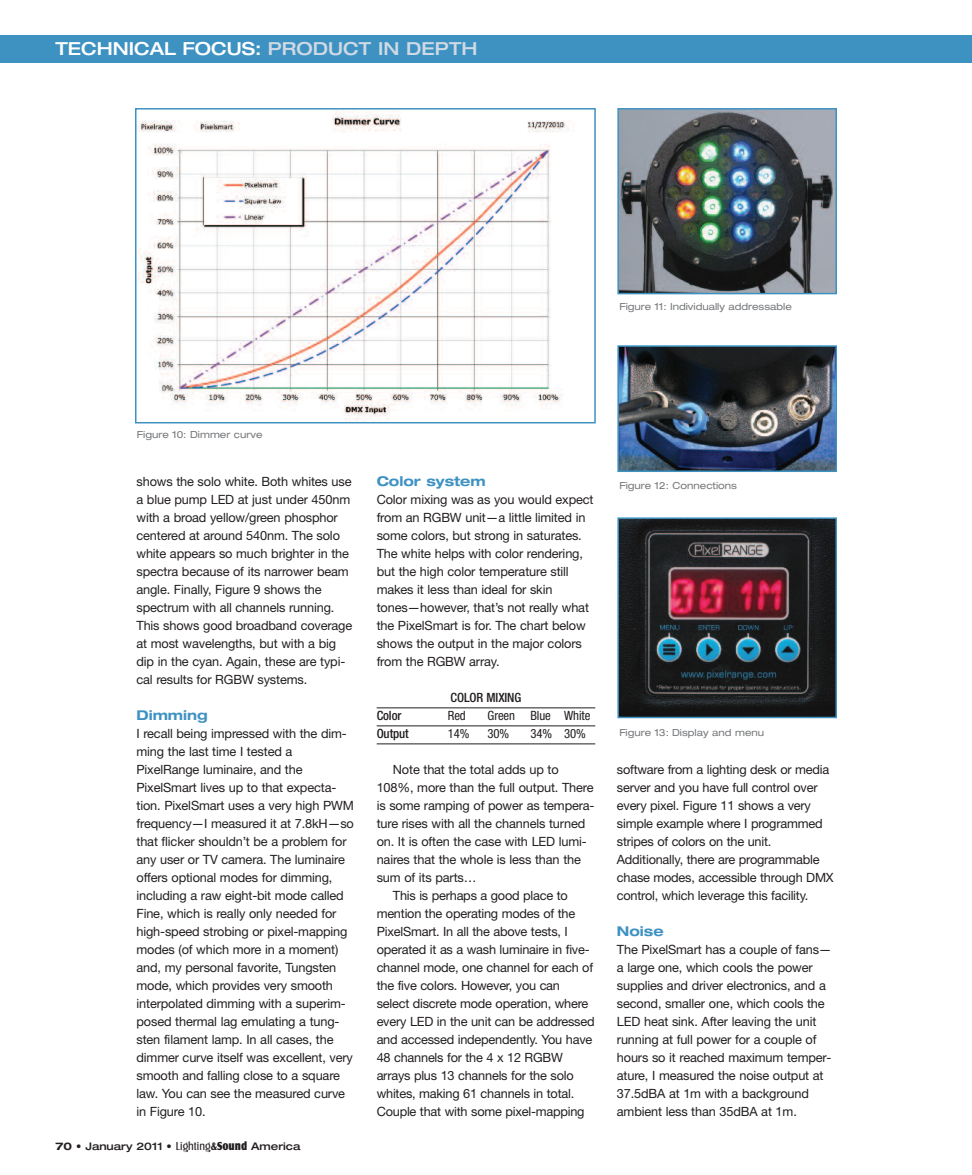
<style>
.page{position:relative;width:972px;height:1175px;background:#fff}
.page>*{position:absolute;margin:0;border:0;box-sizing:border-box;transform-origin:0 0}
.t1{font:500 expanded 18px "Helvetica Neue";color:#fff}
.t2{font:700 expanded 13.5px "Helvetica Neue";color:#3e92c2}
.t3{font:12.75px/18px "Helvetica Neue";letter-spacing:-.01em;color:#231f20}
.t4{font:condensed 12.75px "Helvetica Neue";letter-spacing:-.01em;color:#231f20}
.t5{font:500 condensed 12.75px "Helvetica Neue";letter-spacing:-.01em;color:#231f20}
.t6{font:500 expanded 10.5px "Helvetica Neue";color:#231f20}
.t7{font:expanded 9.75px "Helvetica Neue";color:#76787b}
.s1{color:#ced9e4}
.s2{font-weight:700}
.s3{font-family:"Castle T";font-weight:400;font-stretch:normal;font-size:12px}
.s4{font-family:"Castle T";font-weight:700;font-stretch:normal;font-size:12px}
.s5{font-family:"Castle T Ultr";font-weight:400;font-stretch:normal;font-size:12px}
</style>
<div class="page">
<div style="left:0;top:36px;width:972px;height:27px;background:#3e92c2"></div>
<hr style="left:377px;top:707px;width:218px;height:1px;background:#231f20">
<hr style="left:377px;top:725px;width:218px;height:1px;background:#231f20">
<hr style="left:377px;top:743px;width:218px;height:1px;background:#231f20">
<img style="left:138px;top:111px;width:436px;height:309px">
<div style="left:135px;top:108px;width:461px;height:315px;border:2px solid #3e92c2"></div>
<img style="left:620px;top:111px;width:214px;height:180px">
<div style="left:617px;top:108px;width:220px;height:186px;border:2px solid #3e92c2"></div>
<img style="left:620px;top:348px;width:214px;height:121px">
<div style="left:617px;top:345px;width:220px;height:127px;border:2px solid #3e92c2"></div>
<img style="left:620px;top:520px;width:214px;height:195px">
<div style="left:617px;top:517px;width:220px;height:201px;border:2px solid #3e92c2"></div>
<h1 class="t1" style="left:56px;top:42px;width:423px">TECHNICAL FOCUS: <span class="s1">PRODUCT IN DEPTH</span></h1>
<p class="t7" style="left:619px;top:303px;width:174px">Figure 11: Individually addressable</p>
<p class="t7" style="left:137px;top:431px;width:127px">Figure 10: Dimmer curve</p>
<p class="t3" style="left:136px;top:474px;width:217px">shows the solo white. Both whites use a blue pump LED at just under 450nm with a broad yellow/green phosphor centered at around 540nm. The solo white appears so much brighter in the spectra because of its narrower beam angle. Finally, Figure 9 shows the spectrum with all channels running.<br>This shows good broadband coverage at most wavelengths, but with a big dip in the cyan. Again, these are typi&shy;cal results for RGBW systems.</p>
<p class="t2" style="left:136px;top:710px;width:73px">Dimming</p>
<p class="t3" style="left:136px;top:726px;width:219px">I recall being impressed with the dim&shy;ming the last time I tested a PixelRange luminaire, and the PixelSmart lives up to that expecta&shy;tion. PixelSmart uses a very high PWM frequency—I measured it at 7.8kH—so that flicker shouldn’t be a problem for any user or TV camera. The luminaire offers optional modes for dimming, including a raw eight-bit mode called Fine, which is really only needed for high-speed strobing or pixel-mapping modes (of which more in a moment) and, my personal favorite, Tungsten mode, which provides very smooth interpolated dimming with a superim&shy;posed thermal lag emulating a tung&shy;sten filament lamp. In all cases, the dimmer curve itself was excellent, very smooth and falling close to a square law. You can see the measured curve in Figure 10.</p>
<p class="t6" style="left:56px;top:1142px;width:247px"><span class="s2">70</span> • January 2011 • <span class="s3">Lighting</span><span class="s4">&amp;</span><span class="s5">Sound</span> America</p>
<p class="t2" style="left:377px;top:476px;width:110px">Color system</p>
<p class="t3" style="left:377px;top:492px;width:218px">Color mixing was as you would expect from an RGBW unit—a little limited in some colors, but strong in saturates.<br>The white helps with color rendering, but the high color temperature still makes it less than ideal for skin tones—however, that’s not really what the PixelSmart is for. The chart below shows the output in the major colors from the RGBW array.</p>
<p class="t5" style="left:451px;top:693px;width:72px">COLOR MIXING</p>
<p class="t5" style="left:377px;top:711px;width:26px">Color</p>
<p class="t4" style="left:448px;top:711px;width:19px">Red</p>
<p class="t4" style="left:488px;top:711px;width:104px">Green Blue White</p>
<p class="t5" style="left:377px;top:729px;width:33px">Output</p>
<p class="t4" style="left:448px;top:729px;width:23px">14%</p>
<p class="t4" style="left:488px;top:729px;width:23px">30%</p>
<p class="t4" style="left:530px;top:729px;width:57px">34% 30%</p>
<p class="t3" style="left:393px;top:762px;width:167px">Note that the total adds up to</p>
<p class="t3" style="left:377px;top:780px;width:218px">108%, more than the full output. There</p>
<p class="t3" style="left:377px;top:798px;width:219px">is some ramping of power as tempera-</p>
<p class="t3" style="left:377px;top:816px;width:210px">ture rises with all the channels turned</p>
<p class="t3" style="left:377px;top:834px;width:212px">on. It is often the case with LED lumi-</p>
<p class="t3" style="left:377px;top:852px;width:206px">naires that the whole is less than the</p>
<p class="t3" style="left:377px;top:870px;width:101px">sum of its parts…</p>
<p class="t3" style="left:393px;top:888px;width:176px">This is perhaps a good place to</p>
<p class="t3" style="left:377px;top:906px;width:200px">mention the operating modes of the</p>
<p class="t3" style="left:377px;top:924px;width:193px">PixelSmart. In all the above tests, I</p>
<p class="t3" style="left:377px;top:942px;width:215px">operated it as a wash luminaire in five-</p>
<p class="t3" style="left:377px;top:960px;width:218px">channel mode, one channel for each of</p>
<p class="t3" style="left:377px;top:978px;width:185px">the five colors. However, you can</p>
<p class="t3" style="left:377px;top:996px;width:213px">select discrete mode operation, where</p>
<p class="t3" style="left:377px;top:1014px;width:219px">every LED in the unit can be addressed</p>
<p class="t3" style="left:377px;top:1032px;width:217px">and accessed independently. You have</p>
<p class="t3" style="left:377px;top:1050px;width:188px">48 channels for the 4 x 12 RGBW</p>
<p class="t3" style="left:377px;top:1068px;width:199px">arrays plus 13 channels for the solo</p>
<p class="t3" style="left:377px;top:1086px;width:199px">whites, making 61 channels in total.</p>
<p class="t3" style="left:377px;top:1104px;width:209px">Couple that with some pixel-mapping</p>
<p class="t7" style="left:619px;top:482px;width:119px">Figure 12: Connections</p>
<p class="t7" style="left:619px;top:729px;width:146px">Figure 13: Display and menu</p>
<p class="t3" style="left:617px;top:762px;width:218px">software from a lighting desk or media server and you have full control over every pixel. Figure 11 shows a very simple example where I programmed stripes of colors on the unit.<br>Additionally, there are programmable chase modes, accessible through DMX control, which leverage this facility.</p>
<p class="t2" style="left:617px;top:926px;width:48px">Noise</p>
<p class="t3" style="left:617px;top:942px;width:216px">The PixelSmart has a couple of fans— a large one, which cools the power supplies and driver electronics, and a second, smaller one, which cools the LED heat sink. After leaving the unit running at full power for a couple of hours so it reached maximum temper&shy;ature, I measured the noise output at 37.5dBA at 1m with a background ambient less than 35dBA at 1m.</p>
</div>
